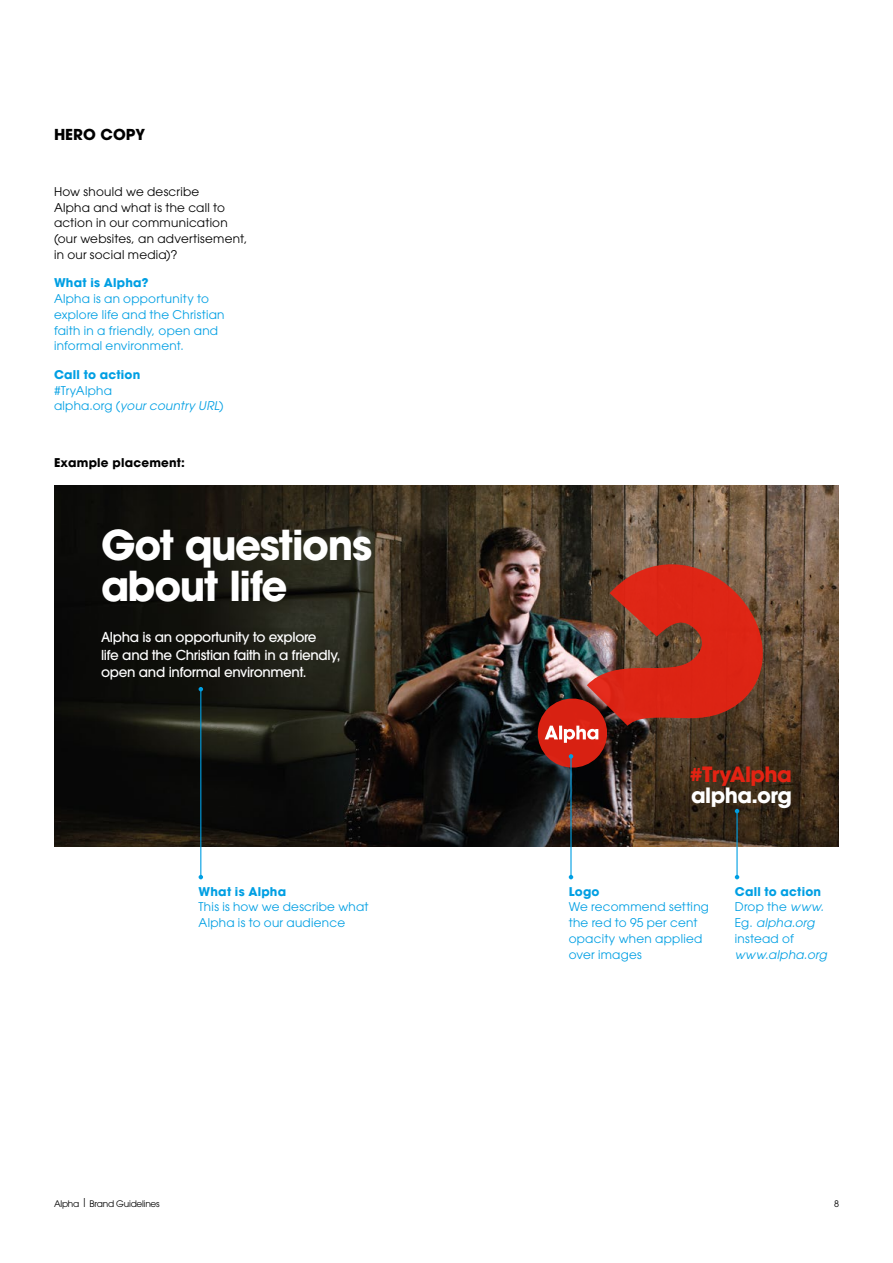
<style>
.page{position:relative;width:893px;height:1263px;background:#fff}
.page>*{position:absolute;margin:0;border:0;box-sizing:border-box;transform-origin:0 0}
.t1{font:700 40.95px/41px "ITC Avant Garde Std";letter-spacing:-.03em;color:#fff}
.t2{font:700 20.85px "ITC Avant Garde Std";letter-spacing:-.03em;color:#e42313}
.t3{font:700 20.85px "ITC Avant Garde Std";letter-spacing:-.025em;color:#fff}
.t4{font:700 15px "ITC Avant Garde Std";color:#000}
.t5{font:500 13.65px/17.1px "ITC Avant Garde Std";letter-spacing:-.025em;color:#fff}
.t6{font:12px/15.8px "ITC Avant Garde Std";letter-spacing:.02em;color:#009fe3}
.t7{font:12px/15.8px "ITC Avant Garde Std";letter-spacing:.02em;color:#000}
.t8{font:700 12px "ITC Avant Garde Std";letter-spacing:.02em;color:#009fe3}
.t9{font:700 12px "ITC Avant Garde Std";letter-spacing:.02em;color:#000}
.t10{font:italic 12px "ITC Avant Garde Std";letter-spacing:.025em;color:#009fe3}
.t11{font:9px "ITC Avant Garde Std";letter-spacing:-.025em;color:#000}
.s1{font-style:italic}
.s2{font-weight:700}
</style>
<div class="page">
<img style="left:54px;top:486px;width:785px;height:360px">
<hr style="left:736px;top:811px;width:2px;height:66px;background:#009fe3">
<svg style="left:735px;top:875px;width:4px;height:4px"></svg>
<svg style="left:735px;top:809px;width:4px;height:4px"></svg>
<hr style="left:570px;top:756px;width:2px;height:121px;background:#009fe3">
<svg style="left:569px;top:875px;width:4px;height:4px"></svg>
<img style="left:534px;top:561px;width:233px;height:207px">
<hr style="left:200px;top:689px;width:1px;height:188px;background:#009fe3">
<svg style="left:199px;top:875px;width:4px;height:4px"></svg>
<svg style="left:199px;top:687px;width:4px;height:4px"></svg>
<p class="t4" style="left:54px;top:125px;width:93px">HERO COPY</p>
<p class="t7" style="left:54px;top:184px;width:195px">How should we describe<br>Alpha and what is the call to action in our communication (our websites, an advertisement, in our social media)?</p>
<p class="t8" style="left:54px;top:275px;width:96px">What is Alpha?</p>
<p class="t6" style="left:54px;top:291px;width:172px">Alpha is an opportunity to explore life and the Christian faith in a friendly, open and informal environment.</p>
<p class="t8" style="left:54px;top:366px;width:88px">Call to action</p>
<p class="t6" style="left:54px;top:382px;width:171px">#TryAlpha<br>alpha.org (<span class="s1">your country URL</span>)</p>
<p class="t9" style="left:54px;top:455px;width:133px">Example placement:</p>
<h1 class="t1" style="left:101px;top:524px;width:273px">Got questions about life</h1>
<p class="t5" style="left:101px;top:629px;width:241px">Alpha is an opportunity to explore<br>life and the Christian faith in a friendly, open and informal environment.</p>
<p class="t8" style="left:199px;top:883px;width:89px">What is Alpha</p>
<p class="t6" style="left:199px;top:899px;width:172px">This is how we describe what<br>Alpha is to our audience</p>
<h2 class="t2" style="left:690px;top:760px;width:103px">#TryAlpha</h2>
<h2 class="t3" style="left:691px;top:781px;width:102px">alpha.org</h2>
<p class="t8" style="left:569px;top:883px;width:32px">Logo</p>
<p class="t6" style="left:569px;top:899px;width:142px">We recommend setting the red to 95 per cent opacity when applied over images</p>
<p class="t6" style="left:735px;top:883px;width:91px"><span class="s2">Call to action<br></span>Drop the <span class="s1">www.<br></span>Eg. <span class="s1">alpha.org </span>instead of</p>
<p class="t10" style="left:735px;top:947px;width:93px">www.alpha.org</p>
<p class="t11" style="left:54px;top:1198px;width:107px">Alpha | Brand Guidelines</p>
<p class="t11" style="left:834px;top:1198px;width:6px">8</p>
</div>
